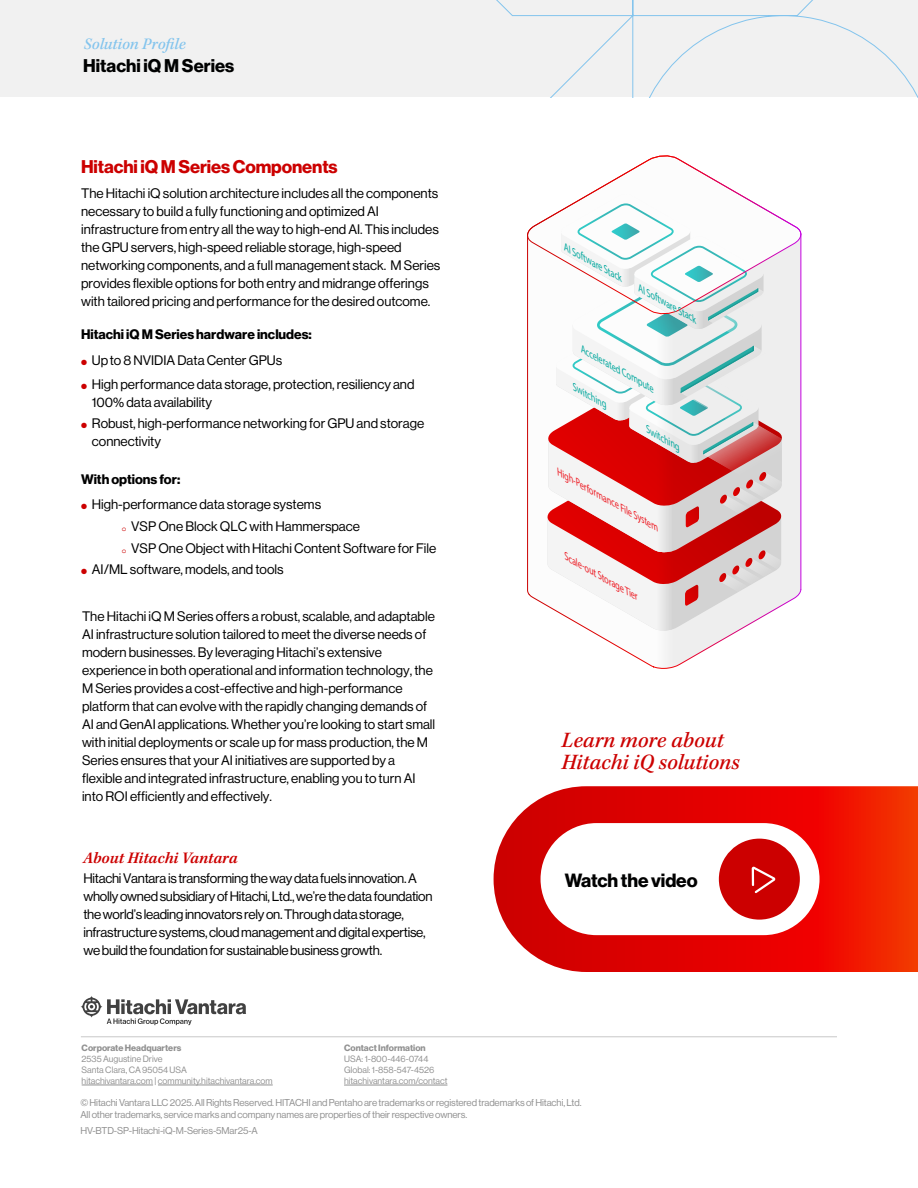
<style>
.page{position:relative;width:918px;height:1188px;background:#fff}
.page>*{position:absolute;margin:0;border:0;box-sizing:border-box;transform-origin:0 0}
.Callout_Headline_White_Kepler_Std_Medium{font:italic 500 22.5px/22.5px "Kepler Std";color:#c00}
.Primary-Subhead-Grey{font:18.75px "N Haas Grotesk DS Pro 75 Bd";letter-spacing:-.005em;color:#000101}
.Secondary-Subhead-Black{font:18px "N Haas Grotesk DS Pro 75 Bd";letter-spacing:-.005em;color:#c00}
.t1{font:18px "N Haas Grotesk DS Pro 75 Bd";color:#000101}
.Body{font:italic 600 16.5px "Kepler Std";color:#c00}
.t2{font:italic 500 16.5px "Kepler Std";color:#83c4ed}
.Body-2{font:13.5px/18px "N Haas Grotesk DS Pro 55 Rg";color:#000101}
.Secondary-Subhead-Black-2{font:13.5px/18px "N Haas Grotesk DS Pro 55 Rg";color:#000101}
.Body-3{font:13.5px/18px "N Haas Grotesk DS Pro 55 Rg";letter-spacing:-.02em;color:#000101}
.Secondary-Subhead-Black-3{font:13.5px "N Haas Grotesk DS Pro 75 Bd";color:#000101}
.t3{font:9.75px/12px "N Haas Grotesk DS Pro 55 Rg";letter-spacing:-.01em;color:#919191}
.t4{font:italic 9.75px "Myriad Pro";color:#00a79d}
.t5{font:italic 9.75px "Myriad Pro";color:#ed1c24}
.t6{font:9px/10.8px "N Haas Grotesk DS Pro 55 Rg";color:#919191}
.t7{font:9px "N Haas Grotesk DS Pro 75 Bd";color:#919191}
.s1{color:#c00}
.s2{font-family:"Courier Std";font-size:7.5px;color:#c00}
</style>
<div class="page">
<hr style="left:81px;top:1036px;width:756px;height:1px;background:#c8c8c8">
<hr style="left:82px;top:1085px;width:71px;height:1px;background:#919191">
<hr style="left:158px;top:1085px;width:115px;height:1px;background:#919191">
<hr style="left:344px;top:1085px;width:103px;height:1px;background:#919191">
<svg style="left:81px;top:996px;width:165px;height:29px"></svg>
<div style="left:0;top:0;width:918px;height:97px;background:#f1f1f1"></div>
<svg style="left:496px;top:0;width:422px;height:98px"></svg>
<svg style="left:527px;top:315px;width:274px;height:354px"></svg>
<svg style="left:527px;top:155px;width:275px;height:160px"></svg>
<svg style="left:494px;top:786px;width:424px;height:186px;background:#e71f13"></svg>
<div style="left:541px;top:823px;width:279px;height:112px;background:#fff;border-radius:56px"></div>
<div style="left:719px;top:839px;width:81px;height:81px;background:#c00;border-radius:50%"></div>
<svg style="left:751px;top:866px;width:24px;height:172px"></svg>
<p class="t2" style="left:84px;top:35px;width:104px">Solution Profile</p>
<h3 class="t1" style="left:83px;top:55px;width:153px">Hitachi iQ M Series</h3>
<p class="Secondary-Subhead-Black" style="left:81px;top:157px;width:258px">Hitachi iQ M Series Components</p>
<p class="Secondary-Subhead-Black-2" style="left:81px;top:184px;width:361px">The Hitachi iQ solution architecture includes all the components necessary to build a fully functioning and optimized AI infrastructure from entry all the way to high-end AI. This includes the GPU servers, high-speed reliable storage, high-speed networking components, and a full management stack. M Series provides flexible options for both entry and midrange offerings with tailored pricing and performance for the desired outcome.</p>
<p class="Secondary-Subhead-Black-3" style="left:81px;top:326px;width:232px">Hitachi iQ M Series hardware includes:</p>
<p class="Body-2" style="left:81px;top:351px;width:203px"><span class="s1">●</span> Up to 8 NVIDIA Data Center GPUs</p>
<p class="Body-2" style="left:92px;top:375px;width:324px;text-indent:-11px"><span class="s1">●</span> High performance data storage, protection, resiliency and<br>100% data availability</p>
<p class="Body-2" style="left:92px;top:415px;width:334px;text-indent:-11px"><span class="s1">●</span> Robust, high-performance networking for GPU and storage connectivity</p>
<p class="Secondary-Subhead-Black-3" style="left:81px;top:472px;width:101px">With options for:</p>
<p class="Body-2" style="left:122px;top:494px;width:316px;line-height:21.8px;text-indent:-41px"><span class="s1">●</span> High-performance data storage systems<br><span class="s2">o</span> VSP One Block QLC with Hammerspace<br><span class="s2">o</span> VSP One Object with Hitachi Content Software for File</p>
<p class="Body-2" style="left:81px;top:561px;width:204px"><span class="s1">●</span> AI/ML software, models, and tools</p>
<p class="Body-2" style="left:82px;top:607px;width:355px">The Hitachi iQ M Series offers a robust, scalable, and adaptable AI infrastructure solution tailored to meet the diverse needs of modern businesses. By leveraging Hitachi’s extensive experience in both operational and information technology, the M Series provides a cost-effective and high-performance platform that can evolve with the rapidly changing demands of AI and GenAI applications. Whether you’re looking to start small with initial deployments or scale up for mass production, the M Series ensures that your AI initiatives are supported by a flexible and integrated infrastructure, enabling you to turn AI into ROI efficiently and effectively.</p>
<p class="Body" style="left:83px;top:849px;width:156px">About Hitachi Vantara</p>
<p class="Body-3" style="left:83px;top:870px;width:351px">Hitachi Vantara is transforming the way data fuels innovation. A wholly owned subsidiary of Hitachi, Ltd., we’re the data foundation the world’s leading innovators rely on. Through data storage, infrastructure systems, cloud management and digital expertise, we build the foundation for sustainable business growth.</p>
<p class="t7" style="left:82px;top:1043px;width:101px">Corporate Headquarters</p>
<p class="t6" style="left:82px;top:1054px;width:193px">2535 Augustine Drive<br>Santa Clara, CA 95054 USA<br>hitachivantara.com | community.hitachivantara.com</p>
<p class="t7" style="left:344px;top:1043px;width:83px">Contact Information</p>
<p class="t6" style="left:344px;top:1054px;width:105px">USA: 1-800-446-0744<br>Global: 1-858-547-4526 hitachivantara.com/contact</p>
<p class="t4" style="left:569px;top:241px;width:68px;rotate:30deg">AI Software Stack</p>
<p class="t4" style="left:643px;top:283px;width:68px;rotate:30deg">AI Software Stack</p>
<p class="t4" style="left:586px;top:344px;width:85px;rotate:30deg">Accelerated Compute</p>
<p class="t4" style="left:578px;top:382px;width:40px;rotate:30deg">Switching</p>
<p class="t4" style="left:651px;top:424px;width:40px;rotate:30deg">Switching</p>
<p class="t5" style="left:562px;top:466px;width:117px;rotate:30deg">High-Performance File System</p>
<p class="t5" style="left:570px;top:551px;width:86px;rotate:30deg">Scale-out Storage Tier</p>
<p class="Callout_Headline_White_Kepler_Std_Medium" style="left:562px;top:729px;width:180px">Learn more about<br>Hitachi iQ solutions</p>
<p class="Primary-Subhead-Grey" style="left:565px;top:870px;width:134px">Watch the video</p>
<p class="t3" style="left:80px;top:1096px;width:503px">© Hitachi Vantara LLC 2025. All Rights Reserved. HITACHI and Pentaho are trademarks or registered trademarks of Hitachi, Ltd.<br>All other trademarks, service marks and company names are properties of their respective owners.</p>
<p class="t3" style="left:80px;top:1125px;width:179px">HV-BTD-SP-Hitachi-iQ-M-Series-5Mar25-A</p>
</div>
